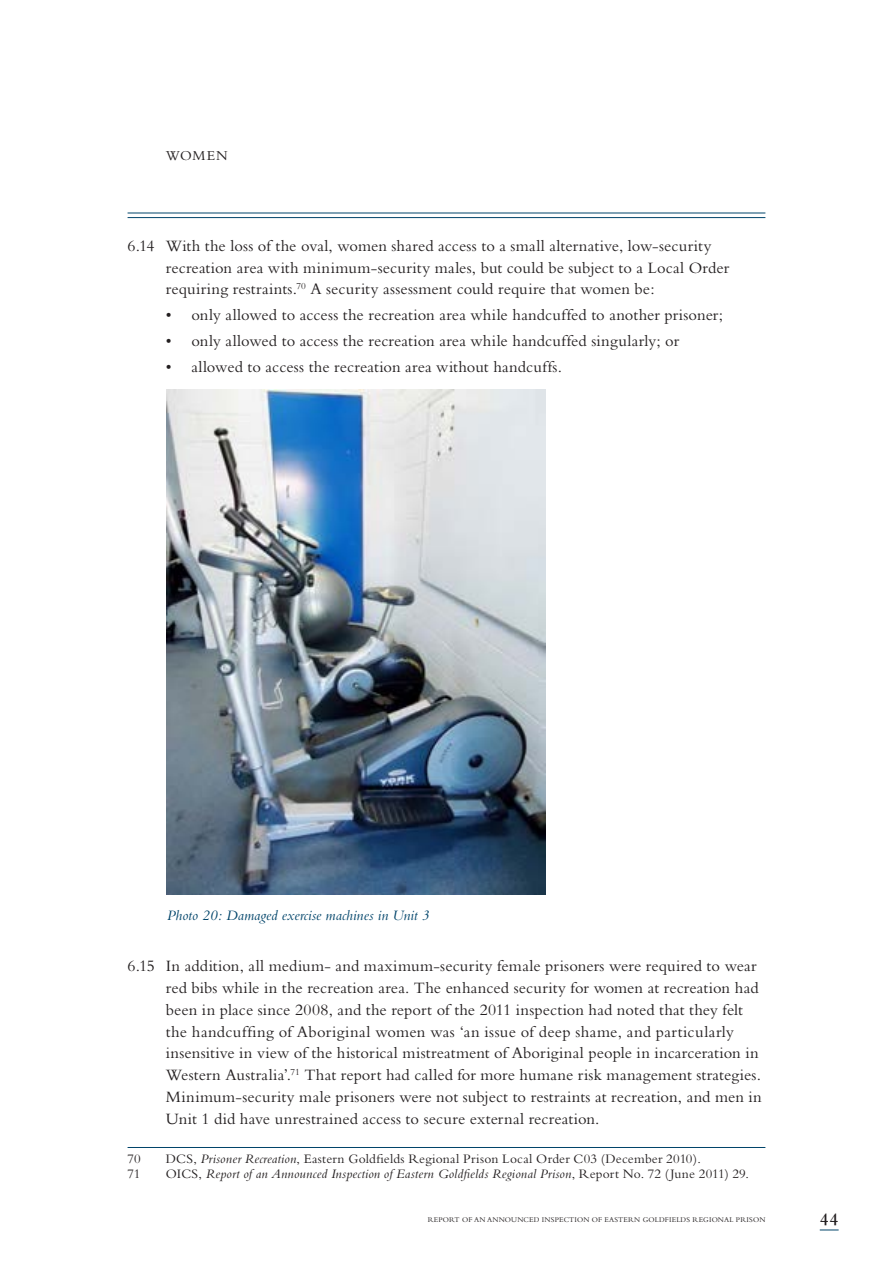
<style>
.page{position:relative;width:893px;height:1263px;background:#fff}
.page>*{position:absolute;margin:0;border:0;box-sizing:border-box;transform-origin:0 0}
.t1{font:600 18px "Bembo";color:#231f20}
.t2{font:16.5px/21.8px "Bembo";letter-spacing:.01em;color:#231f20}
.t3{font:italic 15px "Bembo";letter-spacing:.005em;color:#00446a}
.t4{font:14.25px "Bembo";color:#231f20}
.t5{font:italic 13.5px "Bembo";letter-spacing:.015em;color:#231f20}
.t6{font:13.5px "Bembo";letter-spacing:.015em;color:#231f20}
.t7{font:7.5px "Bembo";letter-spacing:.02em;color:#231f20}
.s1{font-style:italic}
.s2{font-style:normal}
</style>
<div class="page">
<hr style="left:128px;top:213px;width:637px;height:1px;background:#00446a">
<hr style="left:128px;top:217px;width:637px;height:1px;background:#00446a">
<svg style="left:820px;top:1229px;width:19px;height:1px"></svg>
<hr style="left:128px;top:1147px;width:637px;height:1px;background:#00446a">
<img style="left:167px;top:390px;width:378px;height:504px">
<p class="t4" style="left:166px;top:147px;width:14px">women</p>
<p class="t2" style="left:166px;top:234px;width:565px;text-indent:-38px">6.14 With the loss of the oval, women shared access to a small alternative, low-security recreation area with minimum-security males, but could be subject to a Local Order requiring restraints.<sup>70</sup> A security assessment could require that women be:</p>
<p class="t2" style="left:166px;top:304px;width:559px">• only allowed to access the recreation area while handcuffed to another prisoner;</p>
<p class="t2" style="left:166px;top:330px;width:515px">• only allowed to access the recreation area while handcuffed singularly; or</p>
<p class="t2" style="left:166px;top:356px;width:398px">• allowed to access the recreation area without handcuffs.</p>
<p class="t3" style="left:167px;top:906px;width:264px">Photo 20: Damaged exercise machines in Unit 3</p>
<p class="t2" style="left:166px;top:955px;width:598px;text-indent:-38px">6.15 In addition, all medium- and maximum-security female prisoners were required to wear red bibs while in the recreation area. The enhanced security for women at recreation had been in place since 2008, and the report of the 2011 inspection had noted that they felt the handcuffing of Aboriginal women was ‘an issue of deep shame, and particularly insensitive in view of the historical mistreatment of Aboriginal people in incarceration in Western Australia’.<sup>71</sup> That report had called for more humane risk management strategies.<br>Minimum-security male prisoners were not subject to restraints at recreation, and men in Unit 1 did have unrestrained access to secure external recreation.</p>
<p class="t6" style="left:128px;top:1150px;width:15px">70</p>
<p class="t6" style="left:166px;top:1150px;width:537px">DCS, <span class="s1">Prisoner Recreation</span>, Eastern Goldfields Regional Prison Local Order C03 (December 2010).</p>
<p class="t6" style="left:128px;top:1166px;width:14px">71</p>
<p class="t5" style="left:166px;top:1166px;width:585px"><span class="s2">OICS,</span> Report of an Announced Inspection of Eastern Goldfields Regional Prison<span class="s2">, Report No. 72 (June 2011) 29.</span></p>
<p class="t7" style="left:428px;top:1215px;width:339px">REPORT OF AN ANNOUNCED INSPECTION OF EASTERN GOLDFIELDS REGIONAL PRISON</p>
<p class="t1" style="left:820px;top:1210px;width:20px">44</p>
</div>
